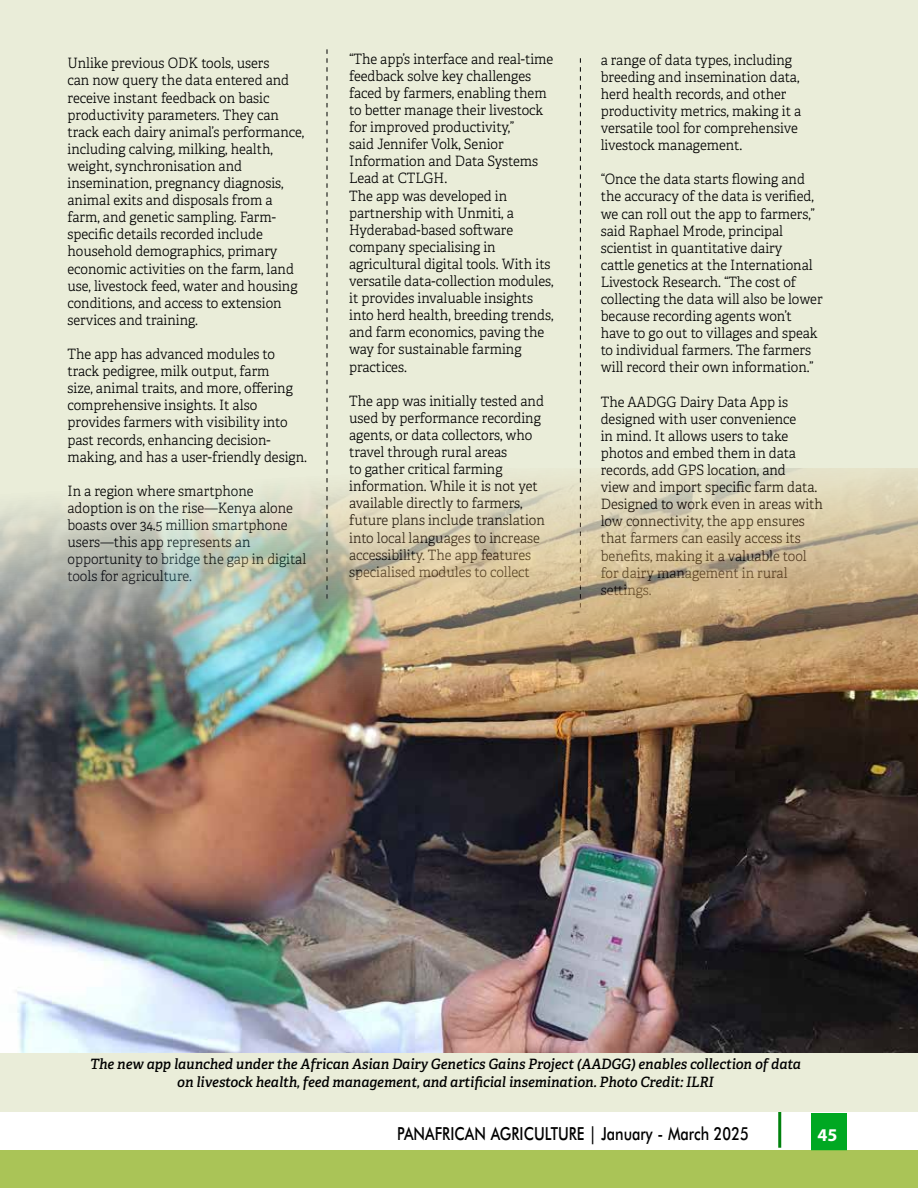
<style>
.page{position:relative;width:918px;height:1188px;background:#fff}
.page>*{position:absolute;margin:0;border:0;box-sizing:border-box;transform-origin:0 0}
.t1{font:500 18px "Futura BT";color:#000;scale:.8 1}
.t2{font:700 18px "Myriad";color:#fff}
.t3{font:300 14.25px/17.1px "Adelle";color:#000;scale:.94 1}
.t4{font:italic 600 14.25px/17.1px "Adelle";color:#000;text-align:center;scale:.96 1}
</style>
<div class="page">
<div style="left:0;top:1150px;width:918px;height:38px;background:#aac457"></div>
<div style="left:812px;top:1113px;width:35px;height:38px;background:#7bc145"></div>
<hr style="left:778px;top:1111px;width:3px;height:37px;background:#00810c">
<hr style="left:0;top:1111px;width:918px;height:1px;background:#000">
<div style="left:812px;top:1113px;width:35px;height:37px;background:#00a822"></div>
<div style="left:0;top:0;width:918px;height:1111px;background:#eaedd9"></div>
<svg style="left:0;top:512px;width:1px;height:109px"></svg>
<svg style="left:327px;top:49px;width:1px;height:416px"></svg>
<svg style="left:580px;top:58px;width:1px;height:407px"></svg>
<img style="left:1px;top:469px;width:917px;height:584px">
<p class="t3" style="left:68px;top:55px;width:253px">Unlike previous ODK tools, users<br>can now query the data entered and receive instant feedback on basic productivity parameters. They can track each dairy animal’s performance, including calving, milking, health, weight, synchronisation and insemination, pregnancy diagnosis, animal exits and disposals from a farm, and genetic sampling. Farm&shy;specific details recorded include household demographics, primary economic activities on the farm, land use, livestock feed, water and housing conditions, and access to extension services and training.</p>
<p class="t3" style="left:68px;top:346px;width:256px">The app has advanced modules to track pedigree, milk output, farm<br>size, animal traits, and more, offering comprehensive insights. It also provides farmers with visibility into past records, enhancing decision&shy;making, and has a user-friendly design.</p>
<p class="t3" style="left:68px;top:483px;width:256px">In a region where smartphone adoption is on the rise—Kenya alone boasts over 34.5 million smartphone users—this app represents an opportunity to bridge the gap in digital tools for agriculture.</p>
<p class="t3" style="left:349px;top:50px;width:219px">“The app’s interface and real-time feedback solve key challenges faced by farmers, enabling them to better manage their livestock for improved productivity,”<br>said Jennifer Volk, Senior<br>Information and Data Systems<br>Lead at CTLGH.<br>The app was developed in partnership with Unmiti, a<br>Hyderabad-based software company specialising in agricultural digital tools. With its versatile data-collection modules, it provides invaluable insights into herd health, breeding trends, and farm economics, paving the way for sustainable farming practices.</p>
<p class="t3" style="left:349px;top:392px;width:210px">The app was initially tested and used by performance recording agents, or data collectors, who travel through rural areas<br>to gather critical farming information. While it is not yet available directly to farmers, future plans include translation into local languages to increase accessibility. The app features specialised modules to collect</p>
<p class="t3" style="left:601px;top:51px;width:215px">a range of data types, including breeding and insemination data, herd health records, and other productivity metrics, making it a versatile tool for comprehensive livestock management.</p>
<p class="t3" style="left:601px;top:171px;width:237px">“Once the data starts flowing and the accuracy of the data is verified, we can roll out the app to farmers,” said Raphael Mrode, principal scientist in quantitative dairy<br>cattle genetics at the International Livestock Research. “The cost of collecting the data will also be lower because recording agents won’t have to go out to villages and speak to individual farmers. The farmers will record their own information.”</p>
<p class="t3" style="left:601px;top:393px;width:238px">The AADGG Dairy Data App is designed with user convenience<br>in mind. It allows users to take photos and embed them in data records, add GPS location, and<br>view and import specific farm data.<br>Designed to work even in areas with low connectivity, the app ensures that farmers can easily access its benefits, making it a valuable tool for dairy management in rural settings.</p>
<p class="t4" style="left:90px;top:1056px;width:742px">The new app launched under the African Asian Dairy Genetics Gains Project (AADGG) enables collection of data on livestock health, feed management, and artificial insemination. Photo Credit: ILRI</p>
<p class="t1" style="left:397px;top:1123px;width:441px">panafrican agriculture | January - March 2025</p>
<p class="t2" style="left:817px;top:1126px;width:21px">45</p>
</div>
